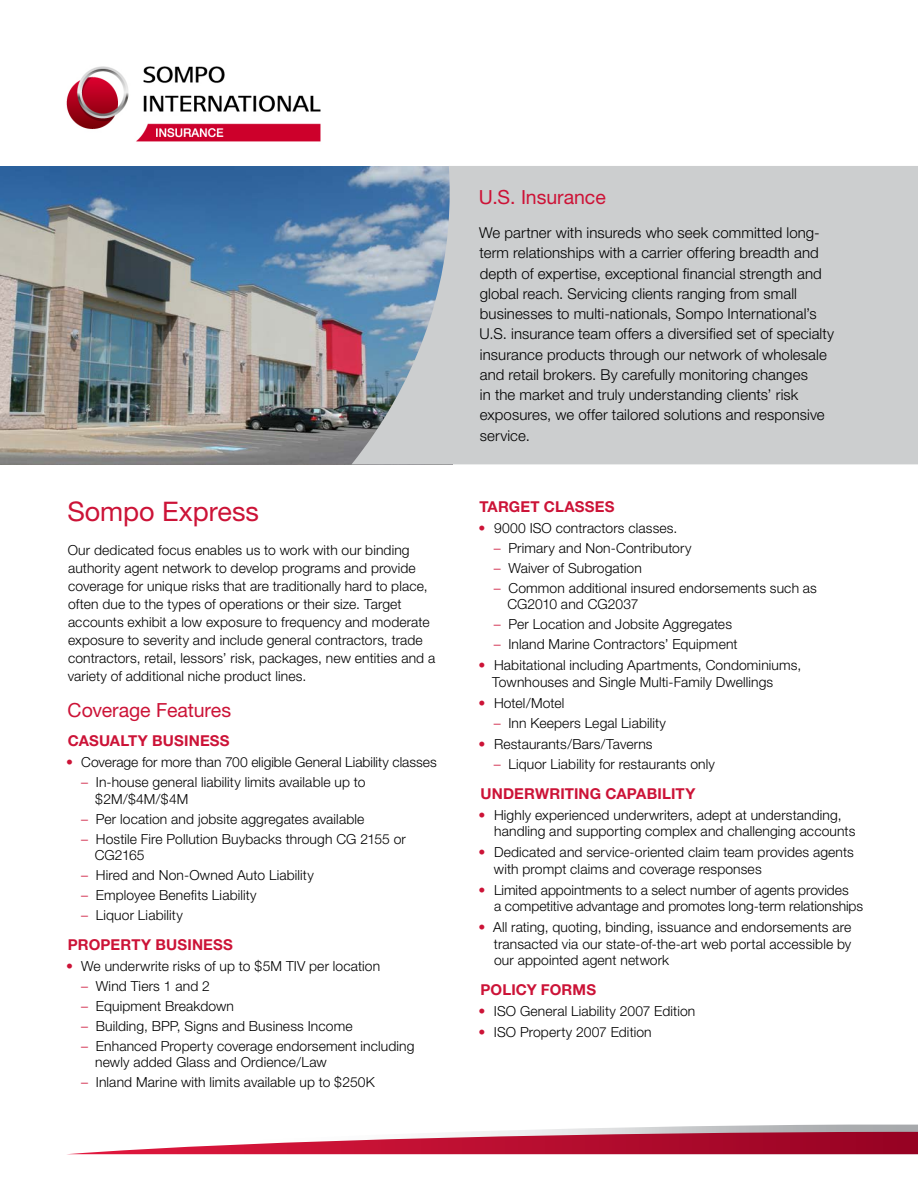
<style>
.page{position:relative;width:918px;height:1188px;background:#fff}
.page>*{position:absolute;margin:0;border:0;box-sizing:border-box;transform-origin:0 0}
.t1{font:27px "Helvetica Neue";color:#cc1337}
.t2{font:19.5px "Helvetica Neue";letter-spacing:-.005em;color:#cc1337}
.t3{font:300 15px/20.2px "Helvetica Neue";letter-spacing:.005em;color:#000}
.t4{font:700 15px "Helvetica Neue";letter-spacing:.01em;color:#cc1337}
.t5{font:300 13.8px/16.5px "Helvetica Neue";letter-spacing:.01em;color:#000}
.s1{color:#cc1337}
</style>
<div class="page">
<img style="left:0;top:166px;width:351px;height:298px">
<svg style="left:70px;top:1125px;width:848px;height:29px"></svg>
<svg style="left:351px;top:166px;width:567px;height:298px;background:#bfc4c9"></svg>
<img style="left:66px;top:66px;width:255px;height:76px">
<h1 class="t1" style="left:67px;top:495px;width:193px">Sompo Express</h1>
<p class="t5" style="left:68px;top:540px;width:369px;line-height:18px">Our dedicated focus enables us to work with our binding authority agent network to develop programs and provide coverage for unique risks that are traditionally hard to place, often due to the types of operations or their size. Target accounts exhibit a low exposure to frequency and moderate exposure to severity and include general contractors, trade contractors, retail, lessors’ risk, packages, new entities and a variety of additional niche product lines.</p>
<h2 class="t2" style="left:68px;top:698px;width:165px">Coverage Features</h2>
<p class="t4" style="left:68px;top:731px;width:163px">CASUALTY BUSINESS</p>
<p class="t5" style="left:66px;top:754px;width:372px"><span class="s1">•</span> Coverage for more than 700 eligible General Liability classes</p>
<p class="t5" style="left:95px;top:774px;width:272px;text-indent:-14px"><span class="s1">–</span> In-house general liability limits available up to $2M/$4M/$4M</p>
<p class="t5" style="left:81px;top:810px;width:285px"><span class="s1">–</span> Per location and jobsite aggregates available</p>
<p class="t5" style="left:95px;top:830px;width:313px;text-indent:-14px"><span class="s1">–</span> Hostile Fire Pollution Buybacks through CG 2155 or<br>CG2165</p>
<p class="t5" style="left:81px;top:867px;width:234px"><span class="s1">–</span> Hired and Non-Owned Auto Liability</p>
<p class="t5" style="left:81px;top:887px;width:177px"><span class="s1">–</span> Employee Benefits Liability</p>
<p class="t5" style="left:81px;top:907px;width:103px"><span class="s1">–</span> Liquor Liability</p>
<p class="t4" style="left:68px;top:935px;width:167px">PROPERTY BUSINESS</p>
<p class="t5" style="left:66px;top:957px;width:316px"><span class="s1">•</span> We underwrite risks of up to $5M TIV per location</p>
<p class="t5" style="left:81px;top:977px;width:130px"><span class="s1">–</span> Wind Tiers 1 and 2</p>
<p class="t5" style="left:81px;top:997px;width:154px"><span class="s1">–</span> Equipment Breakdown</p>
<p class="t5" style="left:81px;top:1017px;width:273px"><span class="s1">–</span> Building, BPP, Signs and Business Income</p>
<p class="t5" style="left:95px;top:1037px;width:321px;text-indent:-14px"><span class="s1">–</span> Enhanced Property coverage endorsement including newly added Glass and Ordience/Law</p>
<p class="t5" style="left:81px;top:1074px;width:295px"><span class="s1">–</span> Inland Marine with limits available up to $250K</p>
<h2 class="t2" style="left:479px;top:186px;width:128px">U.S. Insurance</h2>
<p class="t3" style="left:479px;top:222px;width:356px">We partner with insureds who seek committed long&shy;term relationships with a carrier offering breadth and depth of expertise, exceptional financial strength and global reach. Servicing clients ranging from small businesses to multi-nationals, Sompo International’s U.S. insurance team offers a diversified set of specialty insurance products through our network of wholesale and retail brokers. By carefully monitoring changes<br>in the market and truly understanding clients’ risk exposures, we offer tailored solutions and responsive service.</p>
<p class="t4" style="left:479px;top:497px;width:137px">TARGET CLASSES</p>
<p class="t5" style="left:479px;top:519px;width:200px"><span class="s1">•</span> 9000 ISO contractors classes.</p>
<p class="t5" style="left:494px;top:539px;width:199px"><span class="s1">–</span> Primary and Non-Contributory</p>
<p class="t5" style="left:494px;top:559px;width:150px"><span class="s1">–</span> Waiver of Subrogation</p>
<p class="t5" style="left:507px;top:579px;width:311px;text-indent:-14px"><span class="s1">–</span> Common additional insured endorsements such as<br>CG2010 and CG2037</p>
<p class="t5" style="left:494px;top:616px;width:240px"><span class="s1">–</span> Per Location and Jobsite Aggregates</p>
<p class="t5" style="left:494px;top:636px;width:245px"><span class="s1">–</span> Inland Marine Contractors’ Equipment</p>
<p class="t5" style="left:492px;top:657px;width:310px;text-indent:-14px"><span class="s1">•</span> Habitational including Apartments, Condominiums,<br>Townhouses and Single Multi-Family Dwellings</p>
<p class="t5" style="left:479px;top:695px;width:87px"><span class="s1">•</span> Hotel/Motel</p>
<p class="t5" style="left:494px;top:715px;width:174px"><span class="s1">–</span> Inn Keepers Legal Liability</p>
<p class="t5" style="left:479px;top:736px;width:176px"><span class="s1">•</span> Restaurants/Bars/Taverns</p>
<p class="t5" style="left:494px;top:756px;width:223px"><span class="s1">–</span> Liquor Liability for restaurants only</p>
<p class="t4" style="left:480px;top:784px;width:216px">UNDERWRITING CAPABILITY</p>
<p class="t5" style="left:494px;top:806px;width:363px;text-indent:-16px"><span class="s1">•</span> Highly experienced underwriters, adept at understanding, handling and supporting complex and challenging accounts</p>
<p class="t5" style="left:494px;top:844px;width:361px;text-indent:-15px"><span class="s1">•</span> Dedicated and service-oriented claim team provides agents with prompt claims and coverage responses</p>
<p class="t5" style="left:494px;top:881px;width:371px;text-indent:-16px"><span class="s1">•</span> Limited appointments to a select number of agents provides<br>a competitive advantage and promotes long-term relationships</p>
<p class="t5" style="left:494px;top:919px;width:359px;text-align:justify;text-indent:-15px"><span class="s1">•</span> All rating, quoting, binding, issuance and endorsements are transacted via our state-of-the-art web portal accessible by our appointed agent network</p>
<p class="t4" style="left:481px;top:980px;width:117px">POLICY FORMS</p>
<p class="t5" style="left:479px;top:1003px;width:218px"><span class="s1">•</span> ISO General Liability 2007 Edition</p>
<p class="t5" style="left:479px;top:1024px;width:175px"><span class="s1">•</span> ISO Property 2007 Edition</p>
</div>
